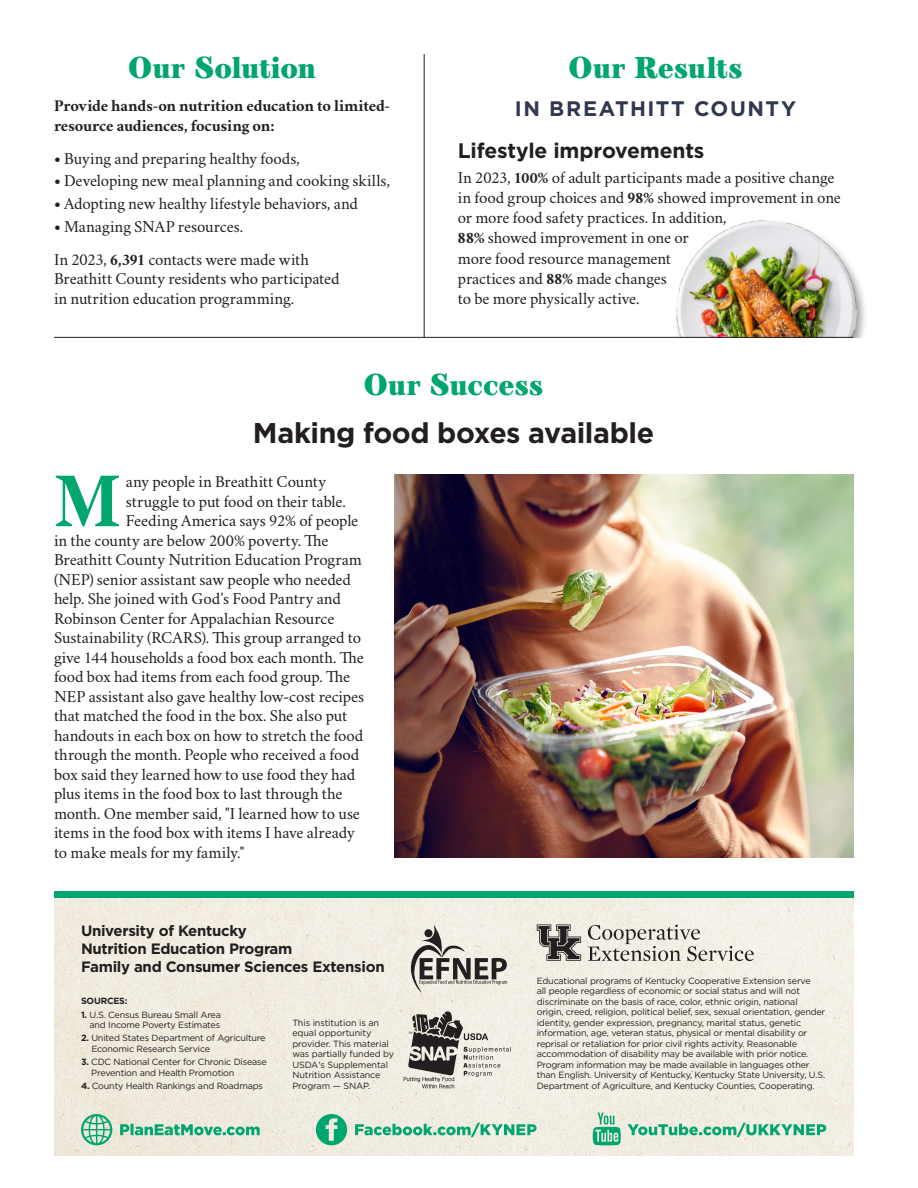
<style>
.page{position:relative;width:918px;height:1188px;background:#fff}
.page>*{position:absolute;margin:0;border:0;box-sizing:border-box;transform-origin:0 0}
.Body{font:700 72.15px "TT Barrels";color:#00a66e}
.Section_Heading{font:900 30px "TT Barrels";letter-spacing:-.005em;color:#00a66e}
.Headline{font:700 28.5px "Gotham";letter-spacing:-.015em;color:#231f20}
.Subhead{font:700 21px "Gotham";letter-spacing:-.01em;color:#231f20}
.Body_Front{font:700 21px "Gotham";letter-spacing:.075em;color:#31374e}
.Body-2{font:16.5px "Crimson";letter-spacing:-.01em;color:#231f20}
.Body_Front-2{font:16.5px/20.1px "Crimson";letter-spacing:-.01em;color:#231f20}
.Body_Front-3{font:700 16.5px "Crimson";letter-spacing:-.01em;color:#231f20}
.Credit_box_heading{font:700 15px "Gotham";letter-spacing:-.02em;color:#231f20}
.Sources{font:9px/10.5px "Gotham";letter-spacing:-.02em;color:#231f20}
.Sources-2{font:700 9px "Gotham";letter-spacing:-.02em;color:#231f20}
.s1{font-weight:700}
</style>
<div class="page">
<img style="left:54px;top:897px;width:799px;height:259px">
<div style="left:54px;top:891px;width:799px;height:6px;background:#00a66e"></div>
<img style="left:674px;top:220px;width:191px;height:118px">
<hr style="left:424px;top:54px;width:1px;height:283px;background:#231f20">
<hr style="left:54px;top:337px;width:799px;height:1px;background:#231f20">
<svg style="left:537px;top:924px;width:217px;height:37px;background:#c2beb6"></svg>
<svg style="left:316px;top:1114px;width:31px;height:31px"></svg>
<svg style="left:355px;top:1123px;width:182px;height:14px;background:#8fcfb2"></svg>
<svg style="left:120px;top:1124px;width:140px;height:11px;background:#72c6a3"></svg>
<svg style="left:81px;top:1114px;width:31px;height:31px"></svg>
<svg style="left:628px;top:1123px;width:198px;height:14px;background:#90d0b3"></svg>
<svg style="left:593px;top:1113px;width:28px;height:32px"></svg>
<svg style="left:404px;top:1011px;width:107px;height:77px;background:#b7b3ac"></svg>
<svg style="left:411px;top:924px;width:96px;height:68px;background:#bebab2"></svg>
<img style="left:394px;top:475px;width:459px;height:383px">
<p class="Section_Heading" style="left:128px;top:50px;width:189px">Our Solution</p>
<p class="Section_Heading" style="left:569px;top:50px;width:175px">Our Results</p>
<p class="Body_Front-3" style="left:54px;top:93px;width:338px">Provide hands-on nutrition education to limited-</p>
<p class="Body_Front" style="left:515px;top:95px;width:283px">IN BREATHITT COUNTY</p>
<p class="Body_Front-3" style="left:54px;top:113px;width:222px">resource audiences, focusing on:</p>
<p class="Body_Front-2" style="left:54px;top:147px;width:247px"><span class="s1">•</span> Buying and preparing healthy foods,</p>
<p class="Body_Front-2" style="left:54px;top:170px;width:338px"><span class="s1">•</span> Developing new meal planning and cooking skills,</p>
<p class="Body_Front-2" style="left:54px;top:193px;width:306px"><span class="s1">•</span> Adopting new healthy lifestyle behaviors, and</p>
<p class="Body_Front-2" style="left:54px;top:215px;width:191px"><span class="s1">•</span> Managing SNAP resources.</p>
<p class="Body_Front-2" style="left:54px;top:249px;width:287px;line-height:19.5px">In 2023, <span class="s1">6,391</span> contacts were made with<br>Breathitt County residents who participated in nutrition education programming.</p>
<p class="Subhead" style="left:458px;top:137px;width:248px">Lifestyle improvements</p>
<p class="Body_Front-2" style="left:458px;top:167px;width:385px">In 2023, <span class="s1">100%</span> of adult participants made a positive change in food group choices and <span class="s1">98%</span> showed improvement in one or more food safety practices. In addition,<br><span class="s1">88%</span> showed improvement in one or<br>more food resource management<br>practices and <span class="s1">88%</span> made changes<br>to be more physically active.</p>
<p class="Section_Heading" style="left:364px;top:367px;width:181px">Our Success</p>
<p class="Headline" style="left:253px;top:414px;width:403px">Making food boxes available</p>
<p class="Body" style="left:54px;top:459px;width:68px">M</p>
<p class="Body-2" style="left:126px;top:471px;width:202px">any people in Breathitt County</p>
<p class="Body-2" style="left:126px;top:490px;width:222px">struggle to put food on their table.</p>
<p class="Body-2" style="left:126px;top:510px;width:234px">Feeding America says 92% of people</p>
<p class="Body-2" style="left:54px;top:529px;width:276px">in the county are below 200% poverty. The</p>
<p class="Body-2" style="left:54px;top:549px;width:310px">Breathitt County Nutrition Education Program</p>
<p class="Body-2" style="left:54px;top:568px;width:299px">(NEP) senior assistant saw people who needed</p>
<p class="Body-2" style="left:54px;top:588px;width:288px">help. She joined with God's Food Pantry and</p>
<p class="Body-2" style="left:54px;top:607px;width:282px">Robinson Center for Appalachian Resource</p>
<p class="Body-2" style="left:54px;top:627px;width:309px">Sustainability (RCARS). This group arranged to</p>
<p class="Body-2" style="left:54px;top:646px;width:311px">give 144 households a food box each month. The</p>
<p class="Body-2" style="left:54px;top:666px;width:298px">food box had items from each food group. The</p>
<p class="Body-2" style="left:54px;top:685px;width:312px">NEP assistant also gave healthy low-cost recipes</p>
<p class="Body-2" style="left:54px;top:705px;width:295px">that matched the food in the box. She also put</p>
<p class="Body-2" style="left:54px;top:724px;width:311px">handouts in each box on how to stretch the food</p>
<p class="Body-2" style="left:54px;top:744px;width:307px">through the month. People who received a food</p>
<p class="Body-2" style="left:54px;top:763px;width:303px">box said they learned how to use food they had</p>
<p class="Body-2" style="left:54px;top:783px;width:290px">plus items in the food box to last through the</p>
<p class="Body-2" style="left:54px;top:802px;width:308px">month. One member said, "I learned how to use</p>
<p class="Body-2" style="left:54px;top:822px;width:302px">items in the food box with items I have already</p>
<p class="Body-2" style="left:54px;top:841px;width:192px">to make meals for my family."</p>
<p class="Credit_box_heading" style="left:81px;top:921px;width:167px">University of Kentucky</p>
<p class="Credit_box_heading" style="left:81px;top:939px;width:213px">Nutrition Education Program</p>
<p class="Credit_box_heading" style="left:81px;top:957px;width:305px">Family and Consumer Sciences Extension</p>
<p class="Sources-2" style="left:81px;top:995px;width:48px">SOURCES:</p>
<p class="Sources" style="left:81px;top:1009px;width:142px;text-align:right"><span class="s1">1.</span> U.S. Census Bureau Small Area and Income Poverty Estimates</p>
<p class="Sources" style="left:91px;top:1033px;width:176px;text-indent:-10px"><span class="s1">2.</span> United States Department of Agriculture<br>Economic Research Service</p>
<p class="Sources" style="left:91px;top:1056px;width:177px;text-indent:-10px"><span class="s1">3.</span> CDC National Center for Chronic Disease<br>Prevention and Health Promotion</p>
<p class="Sources" style="left:81px;top:1080px;width:184px"><span class="s1">4.</span> County Health Rankings and Roadmaps</p>
<p class="Sources" style="left:292px;top:1017px;width:103px">This institution is an equal opportunity provider. This material was partially funded by<br>USDA's Supplemental<br>Nutrition Assistance<br>Program — SNAP.</p>
<p class="Sources" style="left:537px;top:975px;width:290px">Educational programs of Kentucky Cooperative Extension serve<br>all people regardless of economic or social status and will not discriminate on the basis of race, color, ethnic origin, national origin, creed, religion, political belief, sex, sexual orientation, gender identity, gender expression, pregnancy, marital status, genetic information, age, veteran status, physical or mental disability or reprisal or retaliation for prior civil rights activity. Reasonable accommodation of disability may be available with prior notice.<br>Program information may be made available in languages other than English. University of Kentucky, Kentucky State University, U.S.<br>Department of Agriculture, and Kentucky Counties, Cooperating.</p>
</div>
